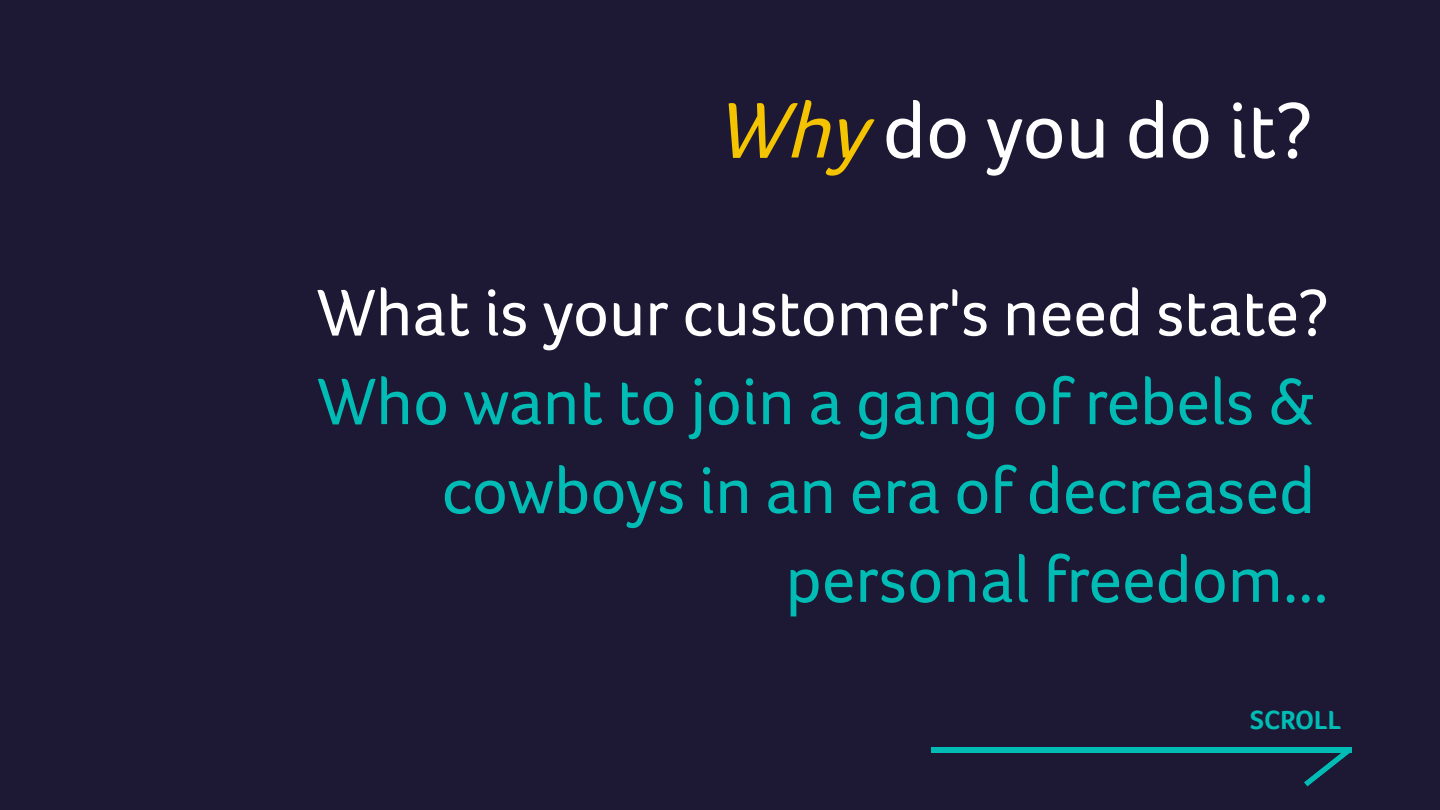
<style>
.page{position:relative;width:1440px;height:810px;background:#1d1934}
.page>*{position:absolute;margin:0;border:0;box-sizing:border-box;transform-origin:0 0}
.t1{font:81px "Foco";color:#fff}
.t2{font:67.5px/88.8px "Foco";color:#00bcb5;text-align:right}
.t3{font:67.5px "Foco";color:#fff}
.t4{font:700 27px "Foco";color:#00bcb5}
.s1{font-style:italic;color:#f4c400}
</style>
<div class="page">
<div style="left:931px;top:748px;width:209px;height:5px;background:#00bcb5"></div>
<div style="left:1140px;top:748px;width:208px;height:5px;background:#00bcb5"></div>
<svg style="left:1304px;top:747px;width:48px;height:40px"></svg>
<p class="t1" style="left:714px;top:100px;width:600px"><span class="s1">Why</span>do you do it?</p>
<p class="t3" style="left:317px;top:287px;width:1013px">What is your customer's need state?</p>
<p class="t2" style="left:317px;top:366px;width:1013px">Who want to join a gang of rebels &amp; cowboys in an era of decreased personal freedom...</p>
<p class="t4" style="left:1250px;top:710px;width:92px">SCROLL</p>
</div>
